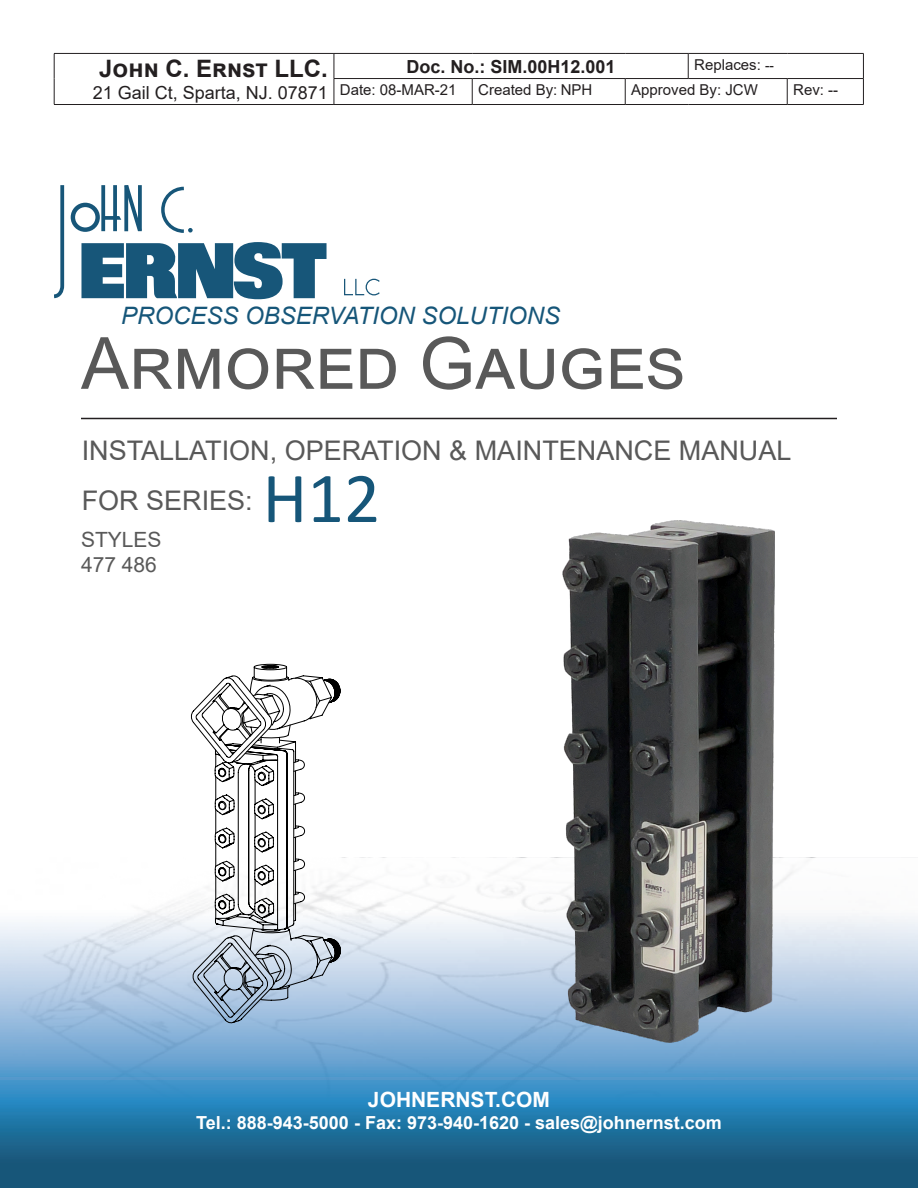
<style>
.page{position:relative;width:918px;height:1188px;background:#fff}
.page>*{position:absolute;margin:0;border:0;box-sizing:border-box;transform-origin:0 0}
.t1{font:72px "Arial";color:#595959}
.t2{font:72px "Calibri";color:#165679}
.t3{font:27px "Arial";color:#595959}
.t4{font:italic 24px "Arial";color:#165679}
.t5{font:700 24px "Arial";color:#231f20}
.t6{font:700 21px "Arial";color:#fff}
.t7{font:21px "Arial";color:#595959}
.t8{font:700 18px "Arial";color:#fff}
.t9{font:18px "Arial";color:#231f20}
.t10{font:700 18px "Arial";color:#231f20}
.t11{font:15px "Arial";color:#231f20}
.s1{font-size:13.5px}
</style>
<div class="page">
<svg style="left:0;top:871px;width:918px;height:317px;background:#73a4c5"></svg>
<svg style="left:54px;top:185px;width:11px;height:114px"></svg>
<div style="left:71px;top:203px;width:29px;height:29px;border:4px solid #175679;border-radius:50%"></div>
<svg style="left:101px;top:185px;width:2px;height:46px"></svg>
<svg style="left:161px;top:186px;width:32px;height:47px"></svg>
<svg style="left:103px;top:185px;width:39px;height:47px"></svg>
<svg style="left:81px;top:242px;width:246px;height:57px"></svg>
<svg style="left:344px;top:278px;width:36px;height:18px"></svg>
<hr style="left:54px;top:53px;width:280px;height:1px;background:#231f20">
<hr style="left:334px;top:53px;width:138px;height:1px;background:#231f20">
<hr style="left:472px;top:53px;width:153px;height:1px;background:#231f20">
<hr style="left:625px;top:53px;width:63px;height:1px;background:#231f20">
<hr style="left:688px;top:53px;width:99px;height:1px;background:#231f20">
<svg style="left:688px;top:54px;width:1px;height:24px"></svg>
<hr style="left:787px;top:53px;width:77px;height:1px;background:#231f20">
<svg style="left:54px;top:54px;width:1px;height:50px"></svg>
<hr style="left:334px;top:78px;width:138px;height:1px;background:#231f20">
<svg style="left:334px;top:54px;width:1px;height:50px"></svg>
<hr style="left:472px;top:78px;width:153px;height:1px;background:#231f20">
<svg style="left:472px;top:79px;width:1px;height:25px"></svg>
<hr style="left:625px;top:78px;width:63px;height:1px;background:#231f20">
<svg style="left:625px;top:79px;width:1px;height:25px"></svg>
<hr style="left:688px;top:78px;width:99px;height:1px;background:#231f20">
<hr style="left:787px;top:78px;width:77px;height:1px;background:#231f20">
<svg style="left:787px;top:79px;width:1px;height:25px"></svg>
<svg style="left:863px;top:54px;width:1px;height:50px"></svg>
<hr style="left:54px;top:104px;width:280px;height:1px;background:#231f20">
<hr style="left:334px;top:104px;width:138px;height:1px;background:#231f20">
<hr style="left:472px;top:104px;width:153px;height:1px;background:#231f20">
<hr style="left:625px;top:104px;width:63px;height:1px;background:#231f20">
<hr style="left:688px;top:104px;width:99px;height:1px;background:#231f20">
<hr style="left:787px;top:104px;width:77px;height:1px;background:#231f20">
<hr style="left:81px;top:418px;width:756px;height:1px;background:#231f20">
<img style="left:562px;top:520px;width:212px;height:522px">
<svg style="left:191px;top:664px;width:150px;height:360px"></svg>
<p class="t5" style="left:99px;top:52px;width:230px">John C. Ernst LLC.</p>
<p class="t9" style="left:93px;top:80px;width:237px">21 Gail Ct, Sparta, NJ. 07871</p>
<p class="t10" style="left:407px;top:54px;width:211px">Doc. No.: SIM.00H12.001</p>
<p class="t11" style="left:694px;top:55px;width:81px">Replaces: <span class="s1">--</span></p>
<p class="t11" style="left:340px;top:80px;width:118px">Date: 08-MAR-21</p>
<p class="t11" style="left:478px;top:80px;width:116px">Created By: NPH</p>
<p class="t11" style="left:631px;top:80px;width:128px">Approved By: JCW</p>
<p class="t11" style="left:793px;top:80px;width:46px">Rev: --</p>
<p class="t4" style="left:121px;top:300px;width:441px">PROCESS OBSERVATION SOLUTIONS</p>
<p class="t1" style="left:81px;top:314px;width:606px">Armored Gauges</p>
<p class="t3" style="left:82px;top:432px;width:711px">INSTALLATION, OPERATION &amp; MAINTENANCE MANUAL</p>
<p class="t3" style="left:82px;top:482px;width:173px">FOR SERIES:</p>
<p class="t2" style="left:262px;top:448px;width:119px">H12</p>
<p class="t7" style="left:81px;top:525px;width:82px">STYLES</p>
<p class="t7" style="left:81px;top:551px;width:77px">477 486</p>
<p class="t6" style="left:368px;top:1085px;width:184px">JOHNERNST.COM</p>
<p class="t8" style="left:196px;top:1110px;width:527px">Tel.: 888-943-5000 - Fax: 973-940-1620 - sales@johnernst.com</p>
</div>
